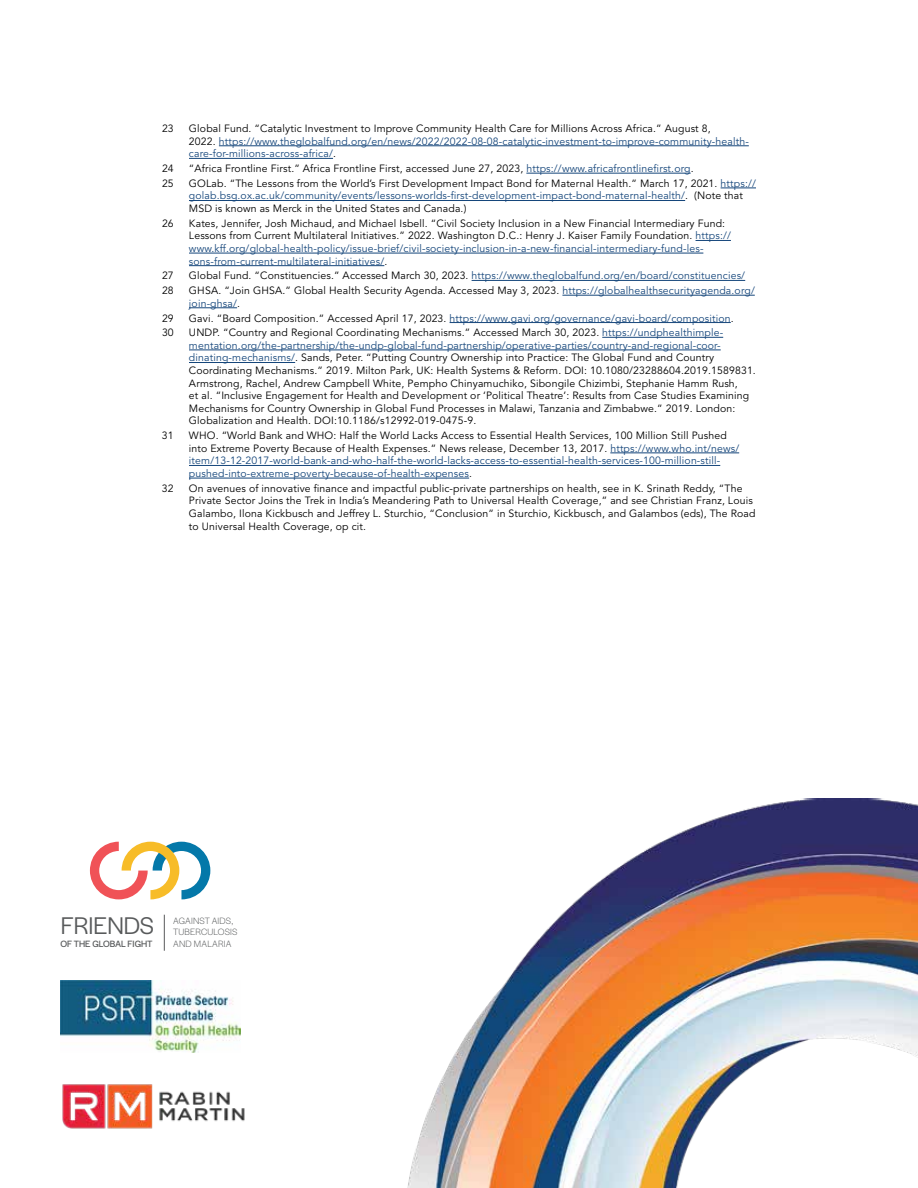
<style>
.page{position:relative;width:918px;height:1188px;background:#fff}
.page>*{position:absolute;margin:0;border:0;box-sizing:border-box;transform-origin:0 0}
.t1{font:25.2px "Halyard Display";color:#585a5b}
.t2{font:10.5px/12.6px "Avenir LT Std";letter-spacing:.015em;color:#000}
.t3{font:10.5px/12.6px "Avenir LT Std";letter-spacing:.015em;color:#15467b}
.t4{font:300 9.45px/11.4px "Halyard Display";letter-spacing:.02em;color:#585a5b}
.t5{font:9.45px "Halyard Display";color:#585a5b}
.s1{color:#000}
.s2{color:#15467b}
</style>
<div class="page">
<hr style="left:219px;top:146px;width:530px;height:1px;background:#15467b">
<hr style="left:189px;top:158px;width:144px;height:1px;background:#15467b">
<hr style="left:526px;top:173px;width:165px;height:1px;background:#15467b">
<hr style="left:721px;top:188px;width:35px;height:1px;background:#15467b">
<hr style="left:189px;top:200px;width:496px;height:1px;background:#15467b">
<hr style="left:696px;top:240px;width:35px;height:1px;background:#15467b">
<hr style="left:189px;top:253px;width:514px;height:1px;background:#15467b">
<hr style="left:189px;top:265px;width:195px;height:1px;background:#15467b">
<hr style="left:472px;top:280px;width:273px;height:1px;background:#15467b">
<hr style="left:562px;top:295px;width:193px;height:1px;background:#15467b">
<hr style="left:189px;top:308px;width:48px;height:1px;background:#15467b">
<hr style="left:450px;top:322px;width:281px;height:1px;background:#15467b">
<hr style="left:602px;top:337px;width:121px;height:1px;background:#15467b">
<hr style="left:189px;top:350px;width:532px;height:1px;background:#15467b">
<hr style="left:189px;top:362px;width:106px;height:1px;background:#15467b">
<hr style="left:610px;top:453px;width:129px;height:1px;background:#15467b">
<hr style="left:189px;top:465px;width:531px;height:1px;background:#15467b">
<hr style="left:189px;top:478px;width:280px;height:1px;background:#15467b">
<img style="left:407px;top:798px;width:511px;height:390px">
<img style="left:60px;top:981px;width:180px;height:71px">
<img style="left:62px;top:1084px;width:183px;height:45px">
<svg style="left:90px;top:842px;width:120px;height:57px"></svg>
<hr style="left:164px;top:915px;width:1px;height:36px;background:#585a5b">
<p class="t2" style="left:162px;top:123px;width:13px">23</p>
<p class="t3" style="left:189px;top:123px;width:561px"><span class="s1">Global Fund. “Catalytic Investment to Improve Community Health Care for Millions Across Africa.” August 8,<br>2022.</span> https://www.theglobalfund.org/en/news/2022/2022-08-08-catalytic-investment-to-improve-community-health&shy;care-for-millions-across-africa/<span class="s1">.</span></p>
<p class="t2" style="left:162px;top:162px;width:13px">24</p>
<p class="t2" style="left:189px;top:162px;width:506px">“Africa Frontline First.” Africa Frontline First, accessed June 27, 2023, <span class="s2">https://www.africafrontlinefirst.org</span>.</p>
<p class="t2" style="left:162px;top:177px;width:13px">25</p>
<p class="t2" style="left:189px;top:177px;width:569px">GOLab. “The Lessons from the World’s First Development Impact Bond for Maternal Health.” March 17, 2021. <span class="s2">https:// golab.bsg.ox.ac.uk/community/events/lessons-worlds-first-development-impact-bond-maternal-health/</span>. (Note that<br>MSD is known as Merck in the United States and Canada.)</p>
<p class="t2" style="left:162px;top:217px;width:13px">26</p>
<p class="t2" style="left:189px;top:217px;width:544px">Kates, Jennifer, Josh Michaud, and Michael Isbell. “Civil Society Inclusion in a New Financial Intermediary Fund:<br>Lessons from Current Multilateral Initiatives.” 2022. Washington D.C.: Henry J. Kaiser Family Foundation. <span class="s2">https:// www.kff.org/global-health-policy/issue-brief/civil-society-inclusion-in-a-new-financial-intermediary-fund-les&shy;sons-from-current-multilateral-initiatives/</span>.</p>
<p class="t2" style="left:162px;top:270px;width:13px">27</p>
<p class="t3" style="left:189px;top:270px;width:558px"><span class="s1">Global Fund. “Constituencies.” Accessed March 30, 2023.</span> https://www.theglobalfund.org/en/board/constituencies/</p>
<p class="t2" style="left:162px;top:285px;width:13px">28</p>
<p class="t2" style="left:189px;top:285px;width:567px">GHSA. “Join GHSA.” Global Health Security Agenda. Accessed May 3, 2023. <span class="s2">https://globalhealthsecurityagenda.org/ join-ghsa/</span>.</p>
<p class="t2" style="left:162px;top:312px;width:13px">29</p>
<p class="t3" style="left:189px;top:312px;width:546px"><span class="s1">Gavi. “Board Composition.” Accessed April 17, 2023.</span> https://www.gavi.org/governance/gavi-board/composition<span class="s1">.</span></p>
<p class="t2" style="left:162px;top:327px;width:13px">30</p>
<p class="t2" style="left:189px;top:327px;width:568px">UNDP. “Country and Regional Coordinating Mechanisms.” Accessed March 30, 2023. <span class="s2">https://undphealthimple&shy;mentation.org/the-partnership/the-undp-global-fund-partnership/operative-parties/country-and-regional-coor&shy;dinating-mechanisms/</span>. Sands, Peter. “Putting Country Ownership into Practice: The Global Fund and Country Coordinating Mechanisms.” 2019. Milton Park, UK: Health Systems &amp; Reform. DOI: 10.1080/23288604.2019.1589831.<br>Armstrong, Rachel, Andrew Campbell White, Pempho Chinyamuchiko, Sibongile Chizimbi, Stephanie Hamm Rush,<br>et al. “Inclusive Engagement for Health and Development or ‘Political Theatre’: Results from Case Studies Examining Mechanisms for Country Ownership in Global Fund Processes in Malawi, Tanzania and Zimbabwe.” 2019. London:<br>Globalization and Health. DOI:10.1186/s12992-019-0475-9.</p>
<p class="t2" style="left:162px;top:430px;width:13px">31</p>
<p class="t3" style="left:189px;top:430px;width:552px"><span class="s1">WHO. “World Bank and WHO: Half the World Lacks Access to Essential Health Services, 100 Million Still Pushed into Extreme Poverty Because of Health Expenses.” News release, December 13, 2017.</span> https://www.who.int/news/ item/13-12-2017-world-bank-and-who-half-the-world-lacks-access-to-essential-health-services-100-million-still&shy;pushed-into-extreme-poverty-because-of-health-expenses<span class="s1">.</span></p>
<p class="t2" style="left:162px;top:482px;width:13px">32</p>
<p class="t2" style="left:189px;top:482px;width:568px">On avenues of innovative finance and impactful public-private partnerships on health, see in K. Srinath Reddy, “The Private Sector Joins the Trek in India’s Meandering Path to Universal Health Coverage,” and see Christian Franz, Louis Galambo, Ilona Kickbusch and Jeffrey L. Sturchio, “Conclusion” in Sturchio, Kickbusch, and Galambos (eds), The Road to Universal Health Coverage, op cit.</p>
<h1 class="t1" style="left:61px;top:908px;width:95px">FRIENDS</h1>
<p class="t4" style="left:173px;top:915px;width:66px">AGAINST AIDS,<br>TUBERCULOSIS<br>AND MALARIA</p>
<p class="t5" style="left:60px;top:937px;width:94px">OF THE GLOBAL FIGHT</p>
</div>
